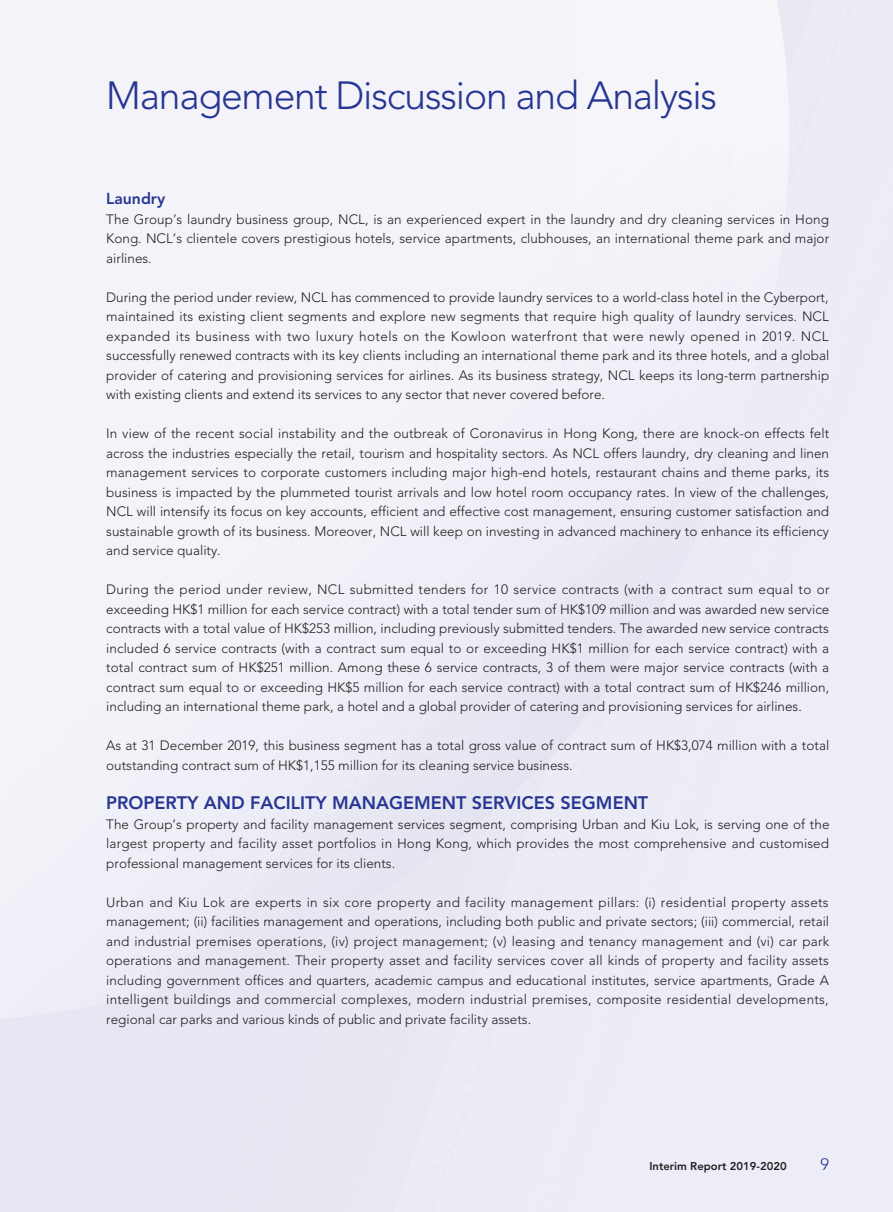
<style>
.page{position:relative;width:893px;height:1212px;background:#fff}
.page>*{position:absolute;margin:0;border:0;box-sizing:border-box;transform-origin:0 0}
.t1{font:300 39px "Avenir LT Std";letter-spacing:-.03em;color:#263692}
.t2{font:800 18px "Avenir LT Std";color:#263692}
.t3{font:300 16.5px "Avenir LT Std";color:#263692}
.t4{font:800 15.75px "Avenir LT Std";color:#263692}
.t5{font:300 13.5px/19.5px "Avenir LT Std";color:#231f20;text-align:justify}
.t6{font:800 11.25px "Avenir LT Std";color:#231f20}
</style>
<div class="page">
<h1 class="t1" style="left:106px;top:73px;width:612px">Management Discussion and Analysis</h1>
<p class="t4" style="left:106px;top:190px;width:60px">Laundry</p>
<p class="t5" style="left:106px;top:210px;width:724px">The Group’s laundry business group, NCL, is an experienced expert in the laundry and dry cleaning services in Hong Kong. NCL’s clientele covers prestigious hotels, service apartments, clubhouses, an international theme park and major airlines.</p>
<p class="t5" style="left:106px;top:288px;width:724px">During the period under review, NCL has commenced to provide laundry services to a world-class hotel in the Cyberport, maintained its existing client segments and explore new segments that require high quality of laundry services. NCL expanded its business with two luxury hotels on the Kowloon waterfront that were newly opened in 2019. NCL successfully renewed contracts with its key clients including an international theme park and its three hotels, and a global provider of catering and provisioning services for airlines. As its business strategy, NCL keeps its long-term partnership with existing clients and extend its services to any sector that never covered before.</p>
<p class="t5" style="left:106px;top:424px;width:725px">In view of the recent social instability and the outbreak of Coronavirus in Hong Kong, there are knock-on effects felt across the industries especially the retail, tourism and hospitality sectors. As NCL offers laundry, dry cleaning and linen management services to corporate customers including major high-end hotels, restaurant chains and theme parks, its business is impacted by the plummeted tourist arrivals and low hotel room occupancy rates. In view of the challenges, NCL will intensify its focus on key accounts, efficient and effective cost management, ensuring customer satisfaction and sustainable growth of its business. Moreover, NCL will keep on investing in advanced machinery to enhance its efficiency and service quality.</p>
<p class="t5" style="left:106px;top:580px;width:725px">During the period under review, NCL submitted tenders for 10 service contracts (with a contract sum equal to or exceeding HK$1 million for each service contract) with a total tender sum of HK$109 million and was awarded new service contracts with a total value of HK$253 million, including previously submitted tenders. The awarded new service contracts included 6 service contracts (with a contract sum equal to or exceeding HK$1 million for each service contract) with a total contract sum of HK$251 million. Among these 6 service contracts, 3 of them were major service contracts (with a contract sum equal to or exceeding HK$5 million for each service contract) with a total contract sum of HK$246 million, including an international theme park, a hotel and a global provider of catering and provisioning services for airlines.</p>
<p class="t5" style="left:106px;top:736px;width:724px">As at 31 December 2019, this business segment has a total gross value of contract sum of HK$3,074 million with a total outstanding contract sum of HK$1,155 million for its cleaning service business.</p>
<h2 class="t2" style="left:106px;top:792px;width:543px">PROPERTY AND FACILITY MANAGEMENT SERVICES SEGMENT</h2>
<p class="t5" style="left:106px;top:814px;width:725px">The Group’s property and facility management services segment, comprising Urban and Kiu Lok, is serving one of the largest property and facility asset portfolios in Hong Kong, which provides the most comprehensive and customised professional management services for its clients.</p>
<p class="t5" style="left:106px;top:892px;width:724px">Urban and Kiu Lok are experts in six core property and facility management pillars: (i) residential property assets management; (ii) facilities management and operations, including both public and private sectors; (iii) commercial, retail and industrial premises operations, (iv) project management; (v) leasing and tenancy management and (vi) car park operations and management. Their property asset and facility services cover all kinds of property and facility assets including government offices and quarters, academic campus and educational institutes, service apartments, Grade A intelligent buildings and commercial complexes, modern industrial premises, composite residential developments, regional car parks and various kinds of public and private facility assets.</p>
<p class="t6" style="left:649px;top:1160px;width:139px">Interim Report 2019-2020</p>
<p class="t3" style="left:821px;top:1155px;width:10px">9</p>
</div>
